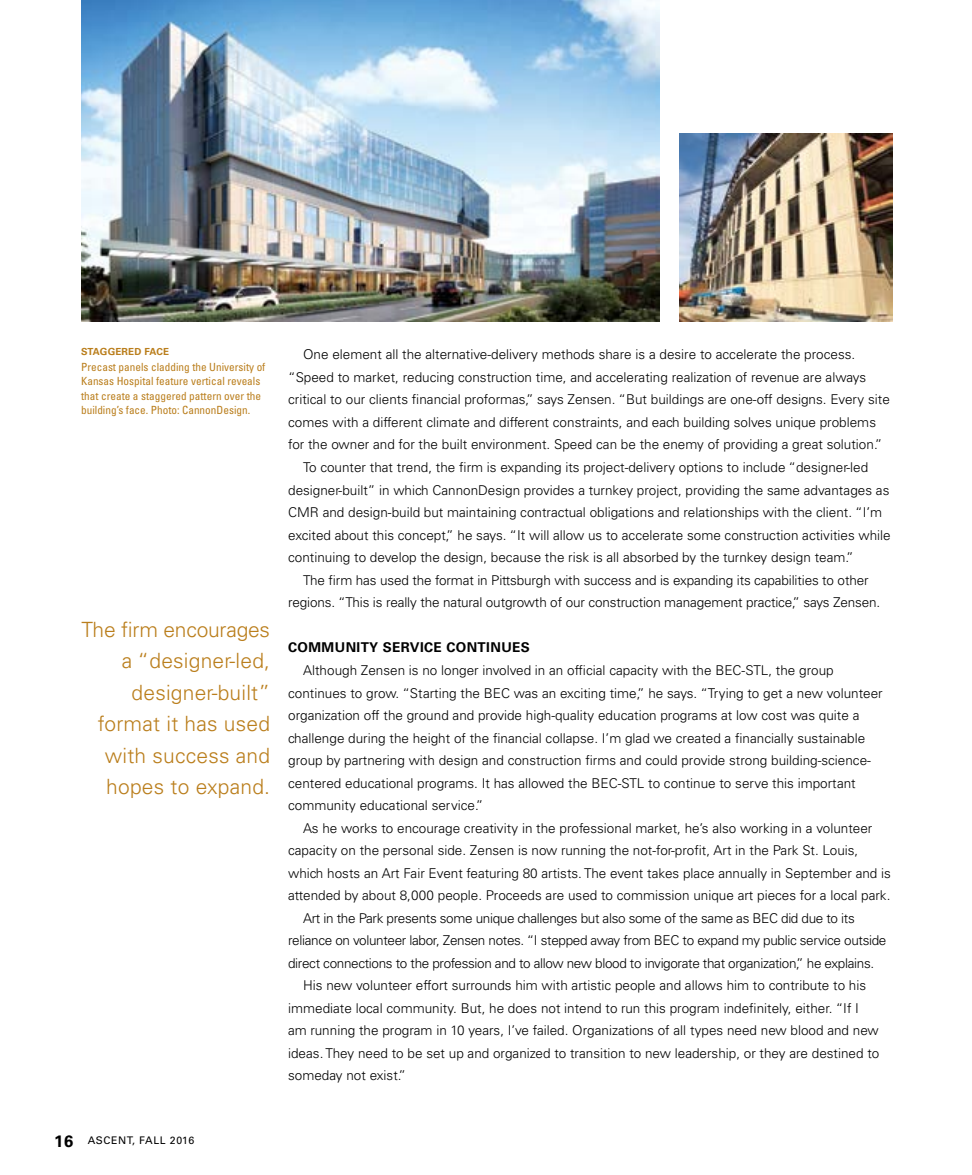
<style>
.page{position:relative;width:972px;height:1175px;background:#fff}
.page>*{position:absolute;margin:0;border:0;box-sizing:border-box;transform-origin:0 0}
.t1{font:300 21px/31.5px "Univers LT Std";letter-spacing:.01em;color:#ba7e1c;text-align:right}
.t2{font:700 16.5px "Univers LT Std";color:#000}
.t3{font:300 13.5px/22.5px "Univers LT Std";color:#000}
.t4{font:300 13.5px "Univers LT Std";letter-spacing:-.025em;color:#000}
.t5{font:700 13.5px "Univers LT Std";letter-spacing:.03em;color:#000}
.t6{font:condensed 11.25px/14.2px "Univers LT Std";color:#ba7e1c}
.t7{font:10.5px "Univers LT Std";letter-spacing:.06em;color:#000}
.t8{font:700 9.75px "Univers LT Std";letter-spacing:.02em;color:#ba7e1c}
</style>
<div class="page">
<img style="left:81px;top:0;width:578px;height:321px">
<img style="left:680px;top:134px;width:212px;height:187px">
<p class="t8" style="left:81px;top:346px;width:90px">STAGGERED FACE</p>
<p class="t6" style="left:81px;top:360px;width:186px">Precast panels cladding the University of Kansas Hospital feature vertical reveals that create a staggered pattern over the building’s face. Photo: CannonDesign.</p>
<h1 class="t1" style="left:82px;top:613px;width:190px">The firm encourages a “designer-led, designer-built” format it has used with success and hopes to expand.</h1>
<p class="t3" style="left:303px;top:343px;width:554px">One element all the alternative-delivery methods share is a desire to accelerate the process.</p>
<p class="t3" style="left:288px;top:366px;width:579px">“Speed to market, reducing construction time, and accelerating realization of revenue are always</p>
<p class="t3" style="left:288px;top:388px;width:603px">critical to our clients financial proformas,” says Zensen. “But buildings are one-off designs. Every site</p>
<p class="t3" style="left:288px;top:411px;width:589px">comes with a different climate and different constraints, and each building solves unique problems</p>
<p class="t3" style="left:288px;top:433px;width:596px">for the owner and for the built environment. Speed can be the enemy of providing a great solution.”</p>
<p class="t3" style="left:303px;top:456px;width:567px">To counter that trend, the firm is expanding its project-delivery options to include “designer-led</p>
<p class="t3" style="left:288px;top:478px;width:603px">designer-built” in which CannonDesign provides a turnkey project, providing the same advantages as</p>
<p class="t3" style="left:288px;top:501px;width:596px">CMR and design-build but maintaining contractual obligations and relationships with the client. “I’m</p>
<p class="t3" style="left:288px;top:523px;width:604px">excited about this concept,” he says. “It will allow us to accelerate some construction activities while</p>
<p class="t3" style="left:288px;top:546px;width:567px">continuing to develop the design, because the risk is all absorbed by the turnkey design team.”</p>
<p class="t3" style="left:303px;top:568px;width:567px">The firm has used the format in Pittsburgh with success and is expanding its capabilities to other</p>
<p class="t3" style="left:288px;top:591px;width:594px">regions. “This is really the natural outgrowth of our construction management practice,” says Zensen.</p>
<p class="t5" style="left:288px;top:640px;width:243px">COMMUNITY SERVICE CONTINUES</p>
<p class="t3" style="left:288px;top:659px;width:596px;text-indent:15px">Although Zensen is no longer involved in an official capacity with the BEC-STL, the group continues to grow. “Starting the BEC was an exciting time,” he says. “Trying to get a new volunteer organization off the ground and provide high-quality education programs at low cost was quite a challenge during the height of the financial collapse. I’m glad we created a financially sustainable group by partnering with design and construction firms and could provide strong building-science&shy;centered educational programs. It has allowed the BEC-STL to continue to serve this important community educational service.”</p>
<p class="t3" style="left:303px;top:816px;width:571px">As he works to encourage creativity in the professional market, he’s also working in a volunteer</p>
<p class="t3" style="left:288px;top:839px;width:572px">capacity on the personal side. Zensen is now running the not-for-profit, Art in the Park St. Louis,</p>
<p class="t3" style="left:288px;top:861px;width:604px">which hosts an Art Fair Event featuring 80 artists. The event takes place annually in September and is</p>
<p class="t3" style="left:288px;top:884px;width:604px">attended by about 8,000 people. Proceeds are used to commission unique art pieces for a local park.</p>
<p class="t4" style="left:303px;top:909px;width:553px">Art in the Park presents some unique challenges but also some of the same as BEC did due to its</p>
<p class="t4" style="left:288px;top:932px;width:600px">reliance on volunteer labor, Zensen notes. “I stepped away from BEC to expand my public service outside</p>
<p class="t4" style="left:288px;top:954px;width:588px">direct connections to the profession and to allow new blood to invigorate that organization,” he explains.</p>
<p class="t3" style="left:303px;top:974px;width:565px">His new volunteer effort surrounds him with artistic people and allows him to contribute to his</p>
<p class="t3" style="left:288px;top:996px;width:572px">immediate local community. But, he does not intend to run this program indefinitely, either. “If I</p>
<p class="t3" style="left:288px;top:1019px;width:592px">am running the program in 10 years, I’ve failed. Organizations of all types need new blood and new</p>
<p class="t3" style="left:288px;top:1041px;width:593px">ideas. They need to be set up and organized to transition to new leadership, or they are destined to</p>
<p class="t3" style="left:288px;top:1064px;width:119px">someday not exist.”</p>
<p class="t2" style="left:54px;top:1131px;width:21px">16</p>
<p class="t7" style="left:88px;top:1134px;width:108px">ASCENT, FALL 2016</p>
</div>
